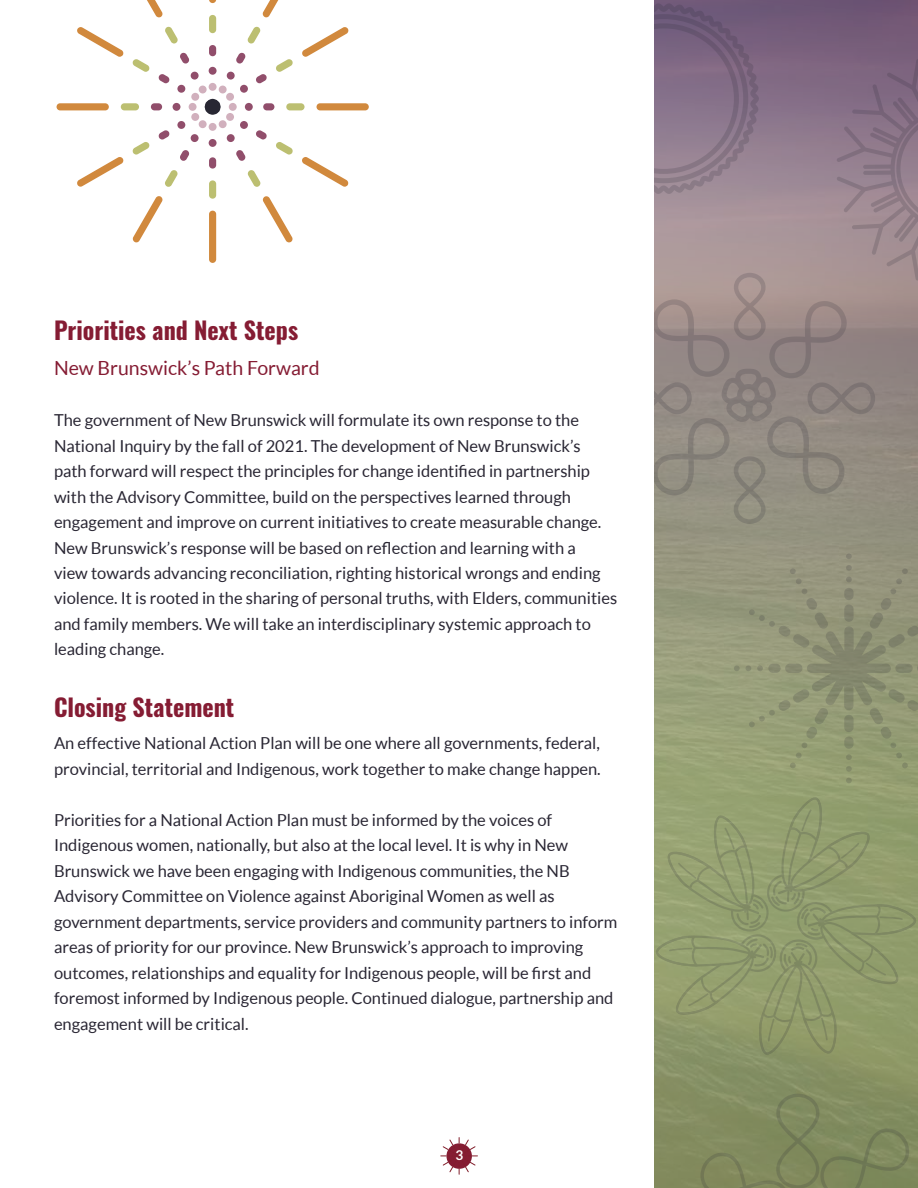
<style>
.page{position:relative;width:918px;height:1188px;background:#fff}
.page>*{position:absolute;margin:0;border:0;box-sizing:border-box;transform-origin:0 0}
.t1{font:700 24px "Oswald";color:#851c33}
.t2{font:19.5px "Lato";color:#851c33}
.t3{font:16.5px/25.5px "Lato";color:#292633}
.t4{font:700 13.5px "Lato";color:#fff}
</style>
<div class="page">
<svg style="left:654px;top:0;width:264px;height:1188px;background:#919674"></svg>
<svg style="left:846px;top:778px;width:6px;height:5px"></svg>
<svg style="left:734px;top:665px;width:6px;height:6px"></svg>
<svg style="left:746px;top:565px;width:172px;height:207px;background:#929676"></svg>
<svg style="left:846px;top:553px;width:6px;height:6px"></svg>
<svg style="left:655px;top:3px;width:263px;height:521px;background:#918187"></svg>
<svg style="left:656px;top:797px;width:260px;height:258px;background:#919c6d"></svg>
<svg style="left:700px;top:1093px;width:209px;height:95px;background:#7f895d"></svg>
<svg style="left:132px;top:196px;width:31px;height:46px"></svg>
<svg style="left:165px;top:170px;width:13px;height:17px"></svg>
<svg style="left:180px;top:150px;width:10px;height:11px"></svg>
<div style="left:191px;top:134px;width:8px;height:8px;background:#914e6b;border-radius:50%"></div>
<div style="left:199px;top:120px;width:8px;height:8px;background:#d1b0bd;border-radius:50%"></div>
<div style="left:207px;top:106px;width:8px;height:8px;background:#282733;border-radius:50%"></div>
<svg style="left:77px;top:157px;width:47px;height:30px"></svg>
<svg style="left:132px;top:142px;width:18px;height:13px"></svg>
<svg style="left:158px;top:130px;width:12px;height:10px"></svg>
<div style="left:177px;top:121px;width:8px;height:8px;background:#914e6b;border-radius:50%"></div>
<div style="left:191px;top:113px;width:8px;height:8px;background:#d1b0bd;border-radius:50%"></div>
<div style="left:57px;top:103px;width:52px;height:7px;background:#d1893d;border-radius:4px"></div>
<div style="left:121px;top:103px;width:18px;height:7px;background:#bcbf71;border-radius:4px"></div>
<div style="left:151px;top:103px;width:11px;height:7px;background:#914e6b;border-radius:4px"></div>
<div style="left:173px;top:103px;width:7px;height:8px;background:#914e6b;border-radius:50%"></div>
<div style="left:189px;top:103px;width:8px;height:8px;background:#d1b0bd;border-radius:50%"></div>
<div style="left:205px;top:103px;width:8px;height:8px;background:#282733;border-radius:50%"></div>
<svg style="left:77px;top:27px;width:47px;height:30px"></svg>
<svg style="left:132px;top:59px;width:18px;height:13px"></svg>
<svg style="left:158px;top:74px;width:12px;height:9px"></svg>
<div style="left:177px;top:85px;width:8px;height:8px;background:#914e6b;border-radius:50%"></div>
<div style="left:191px;top:93px;width:8px;height:8px;background:#d1b0bd;border-radius:50%"></div>
<div style="left:205px;top:101px;width:8px;height:8px;background:#282733;border-radius:50%"></div>
<svg style="left:147px;top:0;width:16px;height:17px"></svg>
<svg style="left:165px;top:26px;width:13px;height:17px"></svg>
<svg style="left:180px;top:52px;width:10px;height:12px"></svg>
<div style="left:191px;top:72px;width:8px;height:8px;background:#914e6b;border-radius:50%"></div>
<div style="left:199px;top:86px;width:8px;height:7px;background:#d1b0bd;border-radius:50%"></div>
<div style="left:207px;top:99px;width:8px;height:8px;background:#282733;border-radius:50%"></div>
<svg style="left:209px;top:0;width:7px;height:3px"></svg>
<div style="left:209px;top:15px;width:7px;height:18px;background:#bcbf71;border-radius:4px"></div>
<div style="left:209px;top:45px;width:7px;height:11px;background:#914e6b;border-radius:4px"></div>
<div style="left:209px;top:67px;width:8px;height:8px;background:#914e6b;border-radius:50%"></div>
<div style="left:209px;top:83px;width:8px;height:8px;background:#d1b0bd;border-radius:50%"></div>
<svg style="left:262px;top:0;width:17px;height:17px"></svg>
<svg style="left:247px;top:26px;width:14px;height:17px"></svg>
<svg style="left:236px;top:52px;width:10px;height:12px"></svg>
<div style="left:227px;top:72px;width:8px;height:8px;background:#914e6b;border-radius:50%"></div>
<div style="left:219px;top:86px;width:8px;height:7px;background:#d1b0bd;border-radius:50%"></div>
<div style="left:211px;top:99px;width:8px;height:8px;background:#282733;border-radius:50%"></div>
<svg style="left:302px;top:27px;width:47px;height:30px"></svg>
<svg style="left:276px;top:59px;width:17px;height:13px"></svg>
<svg style="left:256px;top:74px;width:11px;height:9px"></svg>
<div style="left:240px;top:85px;width:8px;height:8px;background:#914e6b;border-radius:50%"></div>
<div style="left:226px;top:93px;width:8px;height:8px;background:#d1b0bd;border-radius:50%"></div>
<div style="left:212px;top:101px;width:8px;height:8px;background:#282733;border-radius:50%"></div>
<div style="left:317px;top:103px;width:52px;height:7px;background:#d1893d;border-radius:4px"></div>
<div style="left:286px;top:103px;width:19px;height:7px;background:#bcbf71;border-radius:4px"></div>
<div style="left:263px;top:103px;width:11px;height:7px;background:#914e6b;border-radius:4px"></div>
<div style="left:245px;top:103px;width:8px;height:8px;background:#914e6b;border-radius:50%"></div>
<div style="left:229px;top:103px;width:8px;height:8px;background:#d1b0bd;border-radius:50%"></div>
<div style="left:213px;top:103px;width:8px;height:8px;background:#282733;border-radius:50%"></div>
<svg style="left:302px;top:157px;width:47px;height:30px"></svg>
<svg style="left:276px;top:142px;width:17px;height:13px"></svg>
<svg style="left:256px;top:130px;width:11px;height:10px"></svg>
<div style="left:240px;top:121px;width:8px;height:8px;background:#914e6b;border-radius:50%"></div>
<div style="left:226px;top:113px;width:8px;height:8px;background:#d1b0bd;border-radius:50%"></div>
<div style="left:212px;top:105px;width:8px;height:8px;background:#282733;border-radius:50%"></div>
<svg style="left:262px;top:196px;width:31px;height:46px"></svg>
<svg style="left:247px;top:170px;width:14px;height:17px"></svg>
<svg style="left:236px;top:150px;width:10px;height:11px"></svg>
<div style="left:227px;top:134px;width:8px;height:8px;background:#914e6b;border-radius:50%"></div>
<div style="left:219px;top:120px;width:8px;height:8px;background:#d1b0bd;border-radius:50%"></div>
<div style="left:211px;top:106px;width:8px;height:8px;background:#282733;border-radius:50%"></div>
<div style="left:209px;top:211px;width:7px;height:52px;background:#d1893d;border-radius:4px"></div>
<div style="left:209px;top:180px;width:7px;height:19px;background:#bcbf71;border-radius:4px"></div>
<div style="left:209px;top:157px;width:7px;height:12px;background:#914e6b;border-radius:4px"></div>
<div style="left:209px;top:139px;width:8px;height:8px;background:#914e6b;border-radius:50%"></div>
<div style="left:209px;top:123px;width:8px;height:8px;background:#d1b0bd;border-radius:50%"></div>
<div style="left:209px;top:107px;width:8px;height:8px;background:#282733;border-radius:50%"></div>
<svg style="left:441px;top:1138px;width:36px;height:36px"></svg>
<h1 class="t1" style="left:54px;top:313px;width:246px">Priorities and Next Steps</h1>
<p class="t2" style="left:54px;top:360px;width:267px">New Brunswick’s Path Forward</p>
<p class="t3" style="left:54px;top:408px;width:565px">The government of New Brunswick will formulate its own response to the National Inquiry by the fall of 2021. The development of New Brunswick’s path forward will respect the principles for change identified in partnership with the Advisory Committee, build on the perspectives learned through engagement and improve on current initiatives to create measurable change.<br>New Brunswick’s response will be based on reflection and learning with a<br>view towards advancing reconciliation, righting historical wrongs and ending violence. It is rooted in the sharing of personal truths, with Elders, communities and family members. We will take an interdisciplinary systemic approach to leading change.</p>
<h1 class="t1" style="left:54px;top:691px;width:182px">Closing Statement</h1>
<p class="t3" style="left:54px;top:732px;width:548px">An effective National Action Plan will be one where all governments, federal, provincial, territorial and Indigenous, work together to make change happen.</p>
<p class="t3" style="left:54px;top:808px;width:565px">Priorities for a National Action Plan must be informed by the voices of Indigenous women, nationally, but also at the local level. It is why in New Brunswick we have been engaging with Indigenous communities, the NB Advisory Committee on Violence against Aboriginal Women as well as government departments, service providers and community partners to inform areas of priority for our province. New Brunswick’s approach to improving outcomes, relationships and equality for Indigenous people, will be first and foremost informed by Indigenous people. Continued dialogue, partnership and engagement will be critical.</p>
<p class="t4" style="left:455px;top:1148px;width:9px">3</p>
</div>
